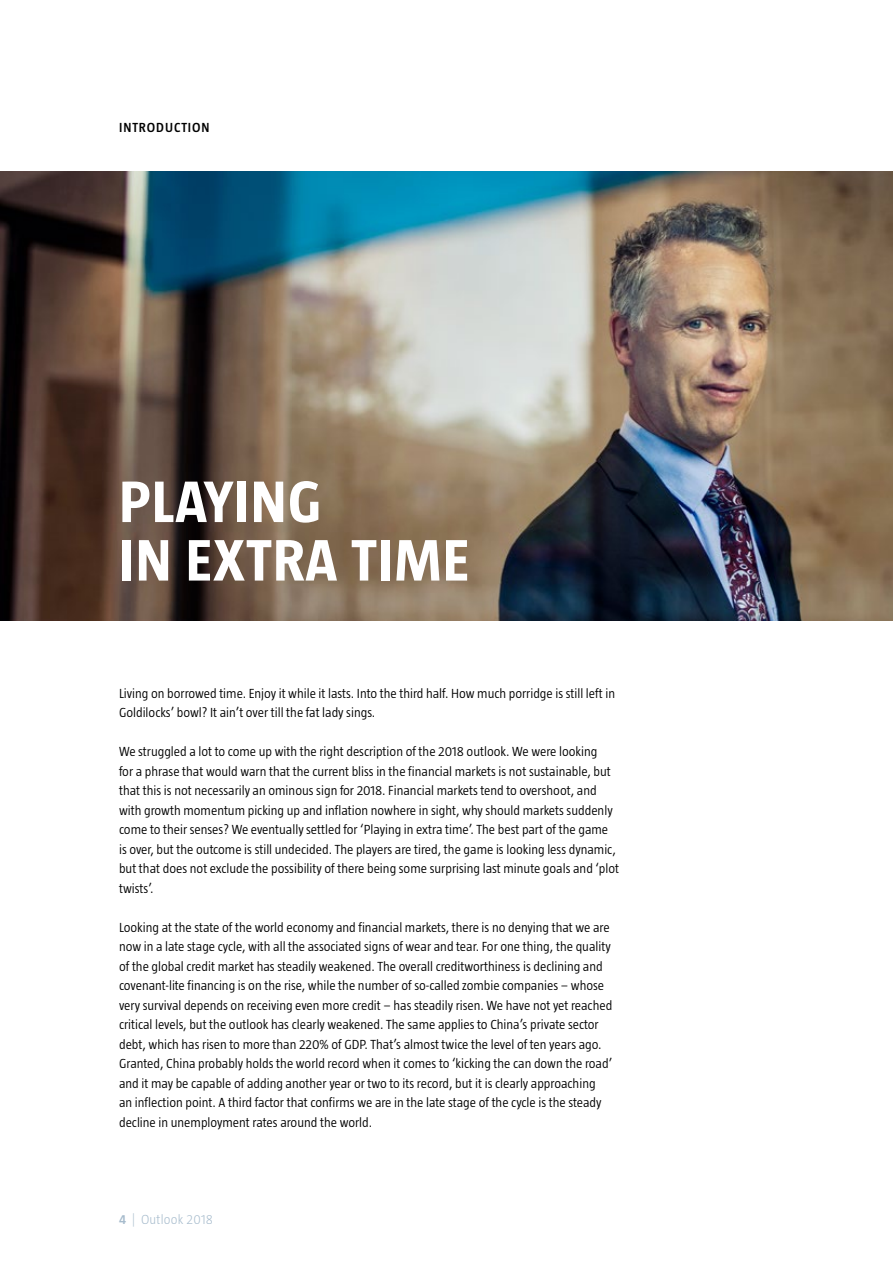
<style>
.page{position:relative;width:893px;height:1263px;background:#fff}
.page>*{position:absolute;margin:0;border:0;box-sizing:border-box;transform-origin:0 0}
.t1{font:700 60px/58.5px "Taz";letter-spacing:.02em;color:#fff}
.t2{font:300 13.5px/19.5px "Taz";color:#000}
.t3{font:300 13.5px "Taz";letter-spacing:.02em;color:#a6bbcc}
.t4{font:600 13.5px "Taz";letter-spacing:.07em;color:#000}
.s1{font-weight:600}
</style>
<div class="page">
<img style="left:0;top:171px;width:893px;height:449px">
<p class="t4" style="left:119px;top:120px;width:92px">INTRODUCTION</p>
<h1 class="t1" style="left:119px;top:472px;width:351px">PLAYING<br>IN EXTRA TIME</h1>
<p class="t2" style="left:119px;top:683px;width:497px">Living on borrowed time. Enjoy it while it lasts. Into the third half. How much porridge is still left in<br>Goldilocks’ bowl? It ain’t over till the fat lady sings.</p>
<p class="t2" style="left:119px;top:742px;width:502px">We struggled a lot to come up with the right description of the 2018 outlook. We were looking<br>for a phrase that would warn that the current bliss in the financial markets is not sustainable, but that this is not necessarily an ominous sign for 2018. Financial markets tend to overshoot, and with growth momentum picking up and inflation nowhere in sight, why should markets suddenly come to their senses? We eventually settled for ‘Playing in extra time’. The best part of the game is over, but the outcome is still undecided. The players are tired, the game is looking less dynamic, but that does not exclude the possibility of there being some surprising last minute goals and ‘plot twists’.</p>
<p class="t2" style="left:119px;top:917px;width:495px">Looking at the state of the world economy and financial markets, there is no denying that we are now in a late stage cycle, with all the associated signs of wear and tear. For one thing, the quality of the global credit market has steadily weakened. The overall creditworthiness is declining and covenant-lite financing is on the rise, while the number of so-called zombie companies − whose very survival depends on receiving even more credit − has steadily risen. We have not yet reached critical levels, but the outlook has clearly weakened. The same applies to China’s private sector debt, which has risen to more than 220% of GDP. That’s almost twice the level of ten years ago.<br>Granted, China probably holds the world record when it comes to ‘kicking the can down the road’ and it may be capable of adding another year or two to its record, but it is clearly approaching<br>an inflection point. A third factor that confirms we are in the late stage of the cycle is the steady decline in unemployment rates around the world.</p>
<p class="t3" style="left:119px;top:1212px;width:96px"><span class="s1">4</span> | Outlook 2018</p>
</div>
